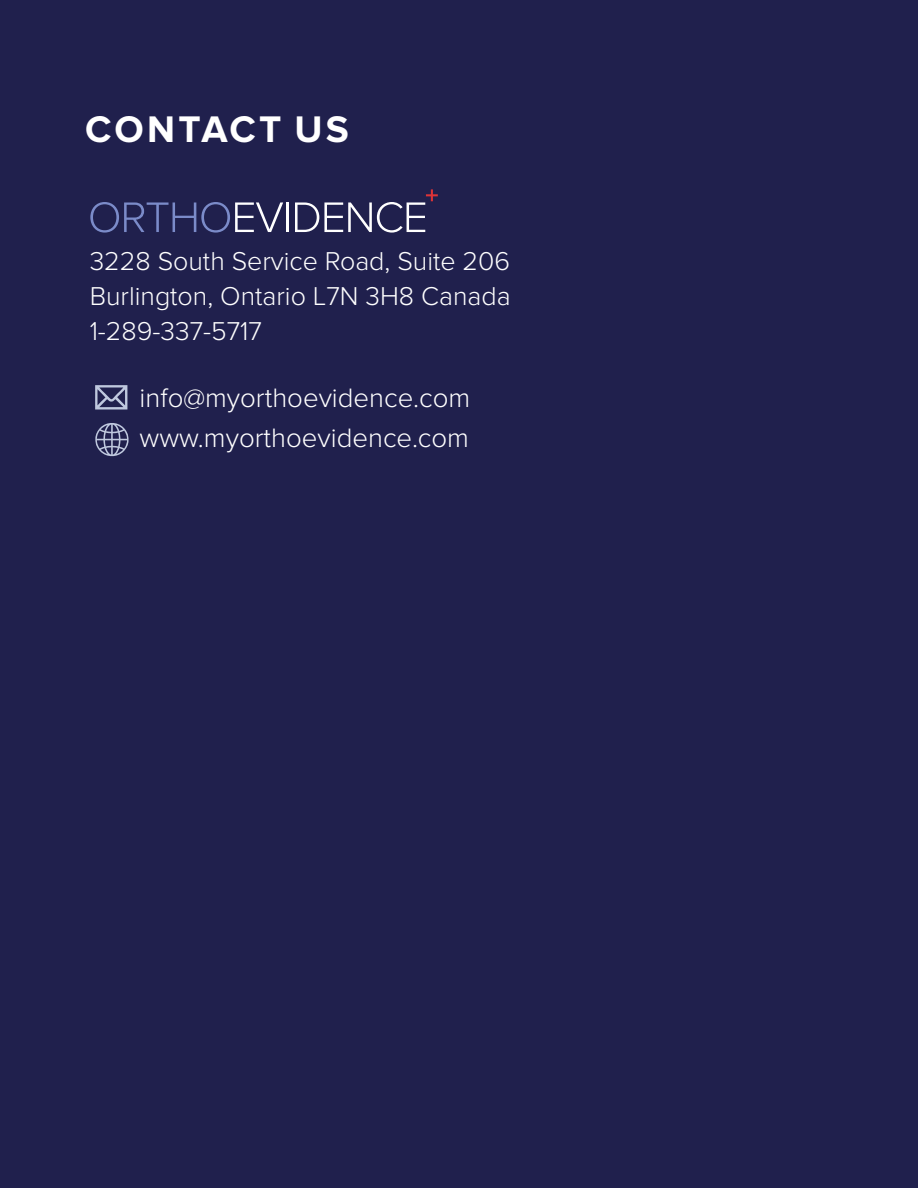
<style>
.page{position:relative;width:918px;height:1188px;background:#20204d}
.page>*{position:absolute;margin:0;border:0;box-sizing:border-box;transform-origin:0 0}
.t1{font:700 38.4px "Proxima Nova";letter-spacing:.085em;color:#fff}
.t2{font:300 27.6px/39.5px "Proxima Nova";color:#fff}
.t3{font:300 26.85px/35px "Proxima Nova";color:#fff;text-align:justify}
</style>
<div class="page">
<svg style="left:95px;top:385px;width:32px;height:25px"></svg>
<svg style="left:95px;top:423px;width:34px;height:34px"></svg>
<svg style="left:90px;top:202px;width:193px;height:31px"></svg>
<hr style="left:286px;top:202px;width:3px;height:30px;background:#fff">
<svg style="left:295px;top:189px;width:143px;height:44px"></svg>
<h1 class="t1" style="left:85px;top:112px;width:265px">CONTACT US</h1>
<p class="t3" style="left:90px;top:245px;width:423px">3228 South Service Road, Suite 206<br>Burlington, Ontario L7N 3H8 Canada 1-289-337-5717</p>
<p class="t2" style="left:140px;top:380px;width:332px">info@myorthoevidence.com www.myorthoevidence.com</p>
</div>
